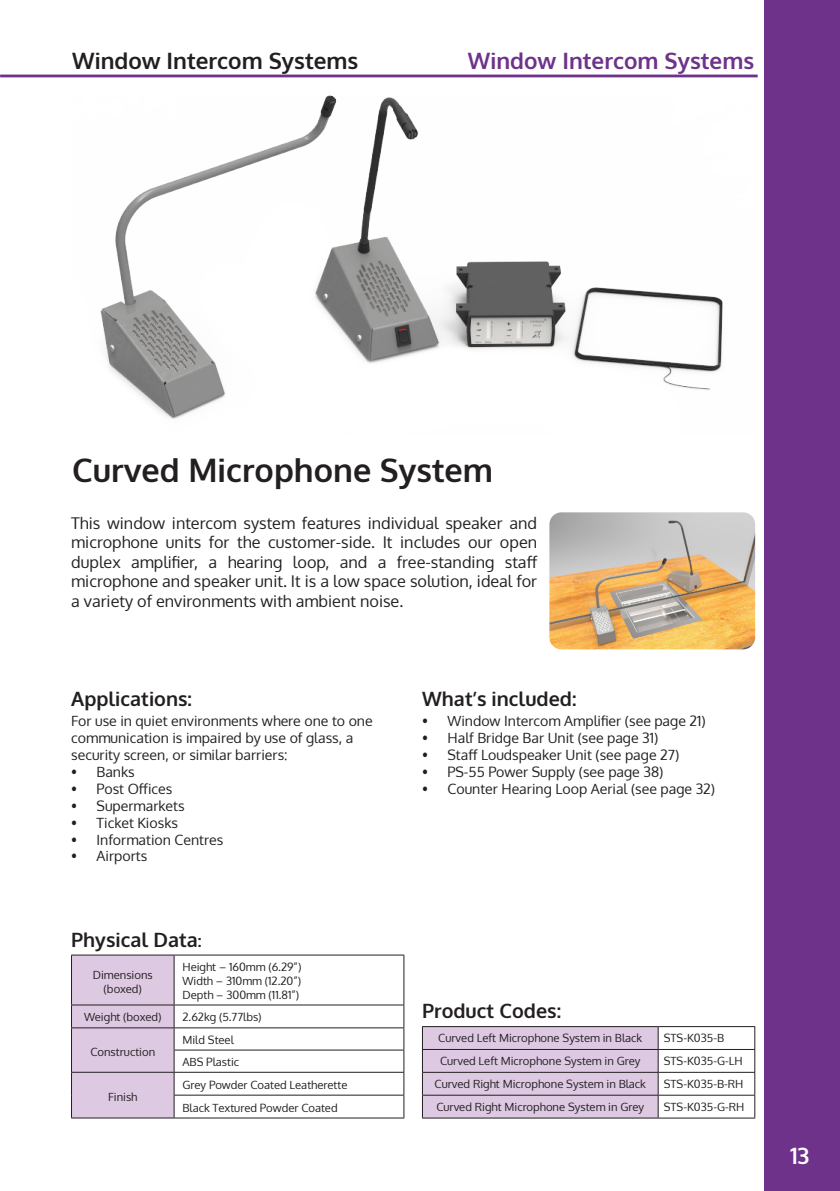
<style>
.page{position:relative;width:840px;height:1191px;background:#fff}
.page>*{position:absolute;margin:0;border:0;box-sizing:border-box;transform-origin:0 0}
.t1{font:700 32.4px "Oxygen";color:#231f20}
.t2{font:700 22.6px "Oxygen";color:#6e328a}
.t3{font:700 22.6px "Oxygen";color:#231f20}
.t4{font:700 22.6px "Oxygen";color:#fff}
.t5{font:700 19.8px "Oxygen";color:#231f20}
.t6{font:16.2px/19.4px "Oxygen";color:#231f20;text-align:justify}
.t7{font:14px/17px "Oxygen";color:#231f20}
.t8{font:11.2px/13.6px "Oxygen";color:#231f20;text-align:center}
.s1{font-size:17px}
</style>
<div class="page">
<hr style="left:0;top:75px;width:757px;height:2px;background:#6e328a">
<img style="left:100px;top:95px;width:623px;height:324px">
<hr style="left:657px;top:1026px;width:97px;height:1px;background:#231f20">
<hr style="left:657px;top:1049px;width:97px;height:1px;background:#231f20">
<hr style="left:657px;top:1072px;width:97px;height:1px;background:#231f20">
<hr style="left:657px;top:1094px;width:97px;height:1px;background:#231f20">
<svg style="left:422px;top:1026px;width:236px;height:91px;background:#d3c0d8"></svg>
<svg style="left:754px;top:1027px;width:1px;height:90px"></svg>
<hr style="left:422px;top:1117px;width:235px;height:1px;background:#231f20">
<hr style="left:657px;top:1117px;width:97px;height:1px;background:#231f20">
<img style="left:549px;top:512px;width:205px;height:137px">
<hr style="left:71px;top:954px;width:103px;height:1px;background:#231f20">
<hr style="left:174px;top:954px;width:230px;height:1px;background:#231f20">
<hr style="left:403px;top:955px;width:1px;height:49px;background:#231f20">
<hr style="left:174px;top:1004px;width:230px;height:1px;background:#231f20">
<hr style="left:174px;top:1027px;width:230px;height:1px;background:#231f20">
<hr style="left:174px;top:1049px;width:230px;height:1px;background:#231f20">
<hr style="left:174px;top:1072px;width:230px;height:1px;background:#231f20">
<hr style="left:174px;top:1094px;width:230px;height:1px;background:#231f20">
<svg style="left:71px;top:955px;width:104px;height:163px;background:#d1bed6"></svg>
<svg style="left:403px;top:1005px;width:1px;height:112px"></svg>
<hr style="left:174px;top:1117px;width:230px;height:1px;background:#231f20">
<div style="left:764px;top:0;width:75px;height:1191px;background:#6e328a"></div>
<p class="t3" style="left:72px;top:47px;width:288px">Window Intercom Systems</p>
<p class="t2" style="left:467px;top:46px;width:288px">Window Intercom Systems</p>
<p class="t1" style="left:72px;top:450px;width:422px">Curved Microphone System</p>
<p class="t6" style="left:71px;top:513px;width:467px">This window intercom system features individual speaker and microphone units for the customer-side. It includes our open duplex amplifier, a hearing loop, and a free-standing staff microphone and speaker unit. It is a low space solution, ideal for a variety of environments with ambient noise.</p>
<p class="t5" style="left:71px;top:686px;width:122px">Applications:</p>
<p class="t7" style="left:71px;top:712px;width:303px">For use in quiet environments where one to one communication is impaired by use of glass, a security screen, or similar barriers:</p>
<p class="t7" style="left:71px;top:763px;width:65px">• Banks</p>
<p class="t7" style="left:71px;top:780px;width:103px">• Post Offices</p>
<p class="t7" style="left:71px;top:797px;width:115px">• Supermarkets</p>
<p class="t7" style="left:71px;top:814px;width:108px">• Ticket Kiosks</p>
<p class="t7" style="left:71px;top:831px;width:153px">• Information Centres</p>
<p class="t7" style="left:71px;top:848px;width:78px">• Airports</p>
<p class="t5" style="left:71px;top:927px;width:132px">Physical Data<span class="s1">:</span></p>
<p class="t8" style="left:93px;top:968px;width:61px">Dimensions (boxed)</p>
<p class="t8" style="left:182px;top:960px;width:120px">Height – 160mm (6.29”)</p>
<p class="t8" style="left:182px;top:974px;width:120px">Width – 310mm (12.20”)</p>
<p class="t8" style="left:182px;top:987px;width:118px">Depth – 300mm (11.81”)</p>
<p class="t8" style="left:84px;top:1010px;width:79px">Weight (boxed)</p>
<p class="t8" style="left:182px;top:1010px;width:81px">2.62kg (5.77lbs)</p>
<p class="t8" style="left:90px;top:1045px;width:66px">Construction</p>
<p class="t8" style="left:182px;top:1033px;width:53px">Mild Steel</p>
<p class="t8" style="left:182px;top:1055px;width:58px">ABS Plastic</p>
<p class="t8" style="left:108px;top:1090px;width:31px">Finish</p>
<p class="t8" style="left:182px;top:1077px;width:166px">Grey Powder Coated Leatherette</p>
<p class="t8" style="left:182px;top:1100px;width:157px">Black Textured Powder Coated</p>
<p class="t5" style="left:422px;top:686px;width:156px">What’s included:</p>
<p class="t7" style="left:422px;top:712px;width:285px">• Window Intercom Amplifier (see page 21)</p>
<p class="t7" style="left:422px;top:729px;width:238px">• Half Bridge Bar Unit (see page 31)</p>
<p class="t7" style="left:422px;top:746px;width:258px">• Staff Loudspeaker Unit (see page 27)</p>
<p class="t7" style="left:422px;top:763px;width:243px">• PS-55 Power Supply (see page 38)</p>
<p class="t7" style="left:422px;top:780px;width:294px">• Counter Hearing Loop Aerial (see page 32)</p>
<p class="t5" style="left:422px;top:998px;width:140px">Product Codes:</p>
<p class="t8" style="left:438px;top:1031px;width:205px">Curved Left Microphone System in Black</p>
<p class="t8" style="left:663px;top:1031px;width:62px">STS-K035-B</p>
<p class="t8" style="left:440px;top:1054px;width:202px">Curved Left Microphone System in Grey</p>
<p class="t8" style="left:663px;top:1054px;width:80px">STS-K035-G-LH</p>
<p class="t8" style="left:434px;top:1077px;width:213px">Curved Right Microphone System in Black</p>
<p class="t8" style="left:663px;top:1077px;width:81px">STS-K035-B-RH</p>
<p class="t8" style="left:436px;top:1100px;width:209px">Curved Right Microphone System in Grey</p>
<p class="t8" style="left:663px;top:1100px;width:82px">STS-K035-G-RH</p>
<p class="t4" style="left:789px;top:1141px;width:21px">13</p>
</div>
